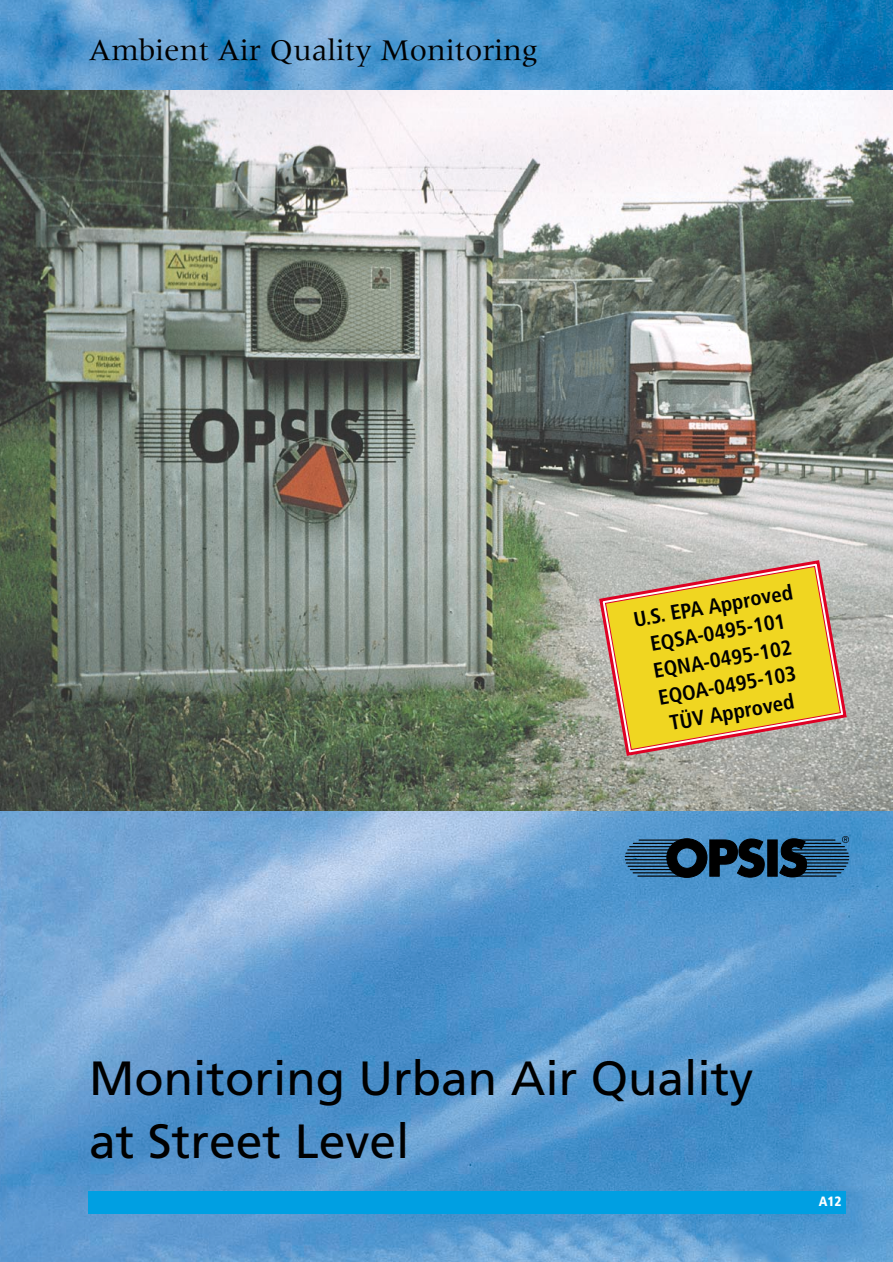
<style>
.page{position:relative;width:893px;height:1262px;background:#fff}
.page>*{position:absolute;margin:0;border:0;box-sizing:border-box;transform-origin:0 0}
.t1{font:48px/63px "Frutiger";color:#000}
.t2{font:31.05px "Meridien";color:#000}
.t3{font:700 condensed 21px/27px "Frutiger";color:#000;text-align:center}
.t4{font:900 condensed 13.5px "Frutiger";color:#fff}
</style>
<div class="page">
<img style="left:0;top:0;width:892px;height:1262px">
<div style="left:89px;top:1191px;width:757px;height:22px;background:#009fe2"></div>
<hr style="left:639px;top:839px;width:45px;height:1px;background:#000">
<hr style="left:633px;top:842px;width:45px;height:2px;background:#000">
<hr style="left:629px;top:846px;width:47px;height:1px;background:#000">
<hr style="left:627px;top:849px;width:49px;height:1px;background:#000">
<hr style="left:626px;top:852px;width:50px;height:1px;background:#000">
<hr style="left:625px;top:856px;width:51px;height:1px;background:#000">
<hr style="left:625px;top:859px;width:50px;height:1px;background:#000">
<hr style="left:626px;top:862px;width:49px;height:1px;background:#000">
<hr style="left:628px;top:865px;width:47px;height:2px;background:#000">
<hr style="left:630px;top:869px;width:45px;height:1px;background:#000">
<hr style="left:633px;top:872px;width:44px;height:1px;background:#000">
<hr style="left:638px;top:875px;width:47px;height:1px;background:#000">
<hr style="left:790px;top:839px;width:45px;height:1px;background:#000">
<hr style="left:795px;top:842px;width:45px;height:2px;background:#000">
<hr style="left:797px;top:846px;width:47px;height:1px;background:#000">
<hr style="left:787px;top:849px;width:59px;height:1px;background:#000">
<hr style="left:791px;top:852px;width:57px;height:1px;background:#000">
<hr style="left:798px;top:856px;width:50px;height:1px;background:#000">
<hr style="left:798px;top:859px;width:50px;height:1px;background:#000">
<hr style="left:798px;top:862px;width:49px;height:1px;background:#000">
<hr style="left:798px;top:865px;width:47px;height:2px;background:#000">
<hr style="left:798px;top:869px;width:45px;height:1px;background:#000">
<hr style="left:796px;top:872px;width:44px;height:1px;background:#000">
<hr style="left:788px;top:875px;width:48px;height:1px;background:#000">
<svg style="left:666px;top:838px;width:99px;height:40px;background:#1b354a"></svg>
<div style="left:767px;top:839px;width:10px;height:37px;background:#000;border:1px solid #000"></div>
<svg style="left:778px;top:838px;width:29px;height:39px"></svg>
<svg style="left:842px;top:836px;width:7px;height:7px"></svg>
<img style="left:0;top:90px;width:892px;height:720px">
<svg style="left:597px;top:558px;width:251px;height:199px;background:#b7aeab"></svg>
<svg style="left:604px;top:565px;width:237px;height:185px;background:#e3c344"></svg>
<h2 class="t2" style="left:89px;top:38px;width:450px">Ambient Air Quality Monitoring</h2>
<p class="t3" style="left:632px;top:608px;width:163px;rotate:-10deg">U.S. EPA Approved<br>EQSA-0495-101<br>EQNA-0495-102<br>EQOA-0495-103<br>TÜV Approved</p>
<h1 class="t1" style="left:89px;top:1049px;width:665px">Monitoring Urban Air Quality at Street Level</h1>
<p class="t4" style="left:818px;top:1195px;width:24px">A12</p>
</div>
